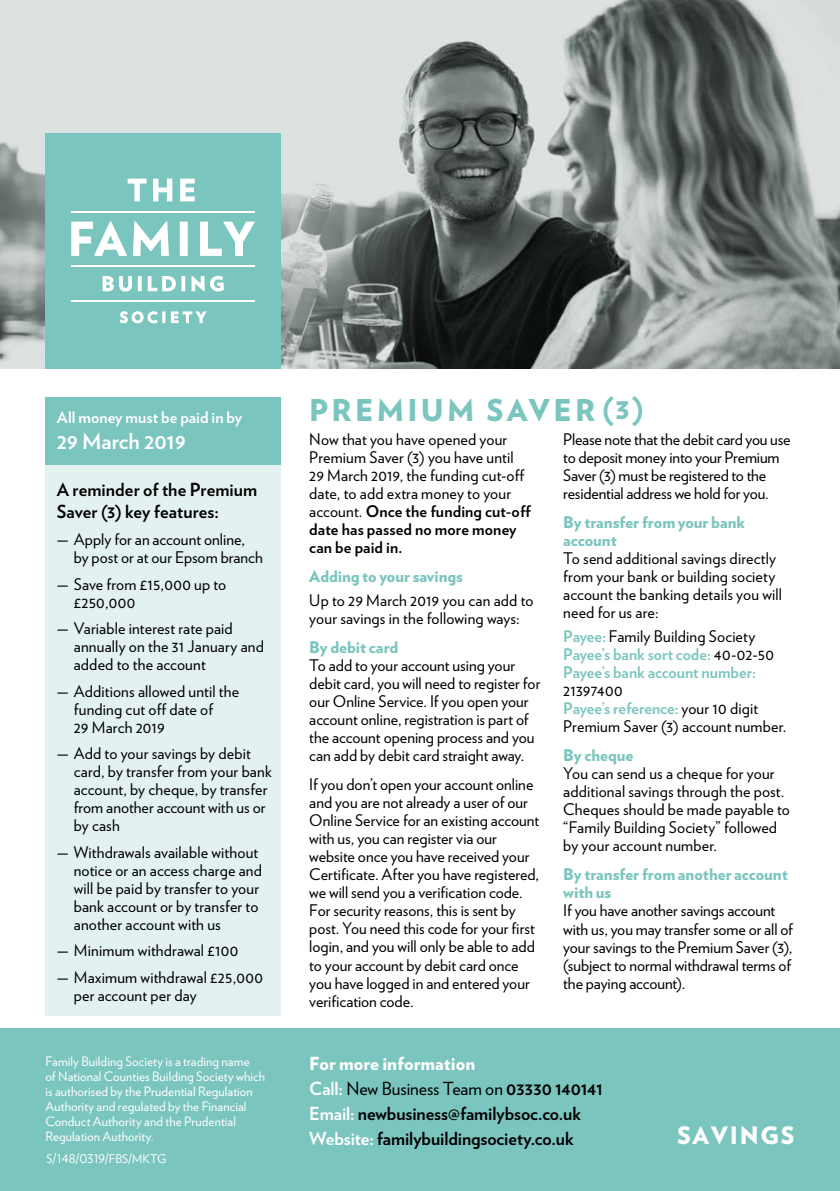
<style>
.page{position:relative;width:840px;height:1191px;background:#fff}
.page>*{position:absolute;margin:0;border:0;box-sizing:border-box;transform-origin:0 0}
.t1{font:900 30px "Verlag";letter-spacing:.11em;color:#7bc5bf}
.t2{font:900 24px "Verlag";letter-spacing:.075em;color:#fff}
.t3{font:700 22px "Verlag";color:#fff}
.t4{font:700 18px/25px "Verlag";letter-spacing:-.005em;color:#000}
.t5{font:16px/18px "Verlag";color:#000}
.t6{font:900 16px/18px "Verlag";color:#7bc5bf}
.t7{font:700 16px/18px "Verlag";color:#7bc5bf}
.t8{font:700 16px "Verlag";color:#fff}
.t9{font:13px/15px "Verlag";letter-spacing:.005em;color:#fff}
.t10{font:12px "Verlag";color:#fff}
.s1{font-weight:700}
.s2{font-weight:400;color:#000}
.s3{font-weight:700;color:#7bc5bf}
.s4{font-weight:900;color:#fff}
.s5{color:#fff}
.s6{font-weight:400}
</style>
<div class="page">
<div style="left:0;top:1028px;width:839px;height:163px;background:#7bc5bf"></div>
<img style="left:0;top:0;width:839px;height:369px">
<div style="left:45px;top:397px;width:236px;height:68px;background:#7bc5bf"></div>
<div style="left:45px;top:465px;width:236px;height:550px;background:#e3f1f0"></div>
<div style="left:45px;top:133px;width:236px;height:236px;background:#7bc5bf"></div>
<svg style="left:71px;top:221px;width:184px;height:35px"></svg>
<svg style="left:102px;top:276px;width:121px;height:15px"></svg>
<svg style="left:119px;top:311px;width:88px;height:12px"></svg>
<hr style="left:71px;top:211px;width:184px;height:1px;background:#fff">
<hr style="left:71px;top:265px;width:184px;height:2px;background:#fff">
<hr style="left:71px;top:301px;width:184px;height:1px;background:#fff">
<svg style="left:127px;top:179px;width:68px;height:22px"></svg>
<hr style="left:839px;top:1028px;width:1px;height:163px;background:#7bc5bf">
<p class="t8" style="left:57px;top:404px;width:187px">All money must be paid in by</p>
<h3 class="t3" style="left:57px;top:423px;width:130px">29 March 2019</h3>
<p class="t4" style="left:57px;top:478px;width:202px;line-height:22px">A reminder of the Premium<br>Saver (3) key features:</p>
<p class="t5" style="left:74px;top:529px;width:190px;text-indent:-17px">— Apply for an account online, by post or at our Epsom branch</p>
<p class="t5" style="left:74px;top:574px;width:154px;text-indent:-17px">— Save from £15,000 up to £250,000</p>
<p class="t5" style="left:74px;top:618px;width:191px;text-indent:-17px">— Variable interest rate paid annually on the 31 January and added to the account</p>
<p class="t5" style="left:74px;top:681px;width:167px;text-indent:-17px">— Additions allowed until the funding cut off date of<br>29 March 2019</p>
<p class="t5" style="left:74px;top:743px;width:199px;text-indent:-17px">— Add to your savings by debit card, by transfer from your bank account, by cheque, by transfer from another account with us or by cash</p>
<p class="t5" style="left:74px;top:842px;width:189px;text-indent:-17px">— Withdrawals available without notice or an access charge and will be paid by transfer to your bank account or by transfer to another account with us</p>
<p class="t5" style="left:57px;top:940px;width:183px">— Minimum withdrawal £100</p>
<p class="t5" style="left:74px;top:967px;width:190px;text-indent:-17px">— Maximum withdrawal £25,000 per account per day</p>
<h1 class="t1" style="left:309px;top:385px;width:336px">PREMIUM SAVER (3)</h1>
<p class="t5" style="left:309px;top:429px;width:223px">Now that you have opened your<br>Premium Saver (3) you have until<br>29 March 2019, the funding cut-off date, to add extra money to your account. <span class="s1">Once the funding cut-off date has passed no more money can be paid in.</span></p>
<p class="t6" style="left:309px;top:566px;width:155px">Adding to your savings</p>
<p class="t5" style="left:309px;top:590px;width:225px">Up to 29 March 2019 you can add to your savings in the following ways:</p>
<p class="t6" style="left:309px;top:637px;width:91px">By debit card</p>
<p class="t5" style="left:309px;top:655px;width:232px">To add to your account using your debit card, you will need to register for our Online Service. If you open your account online, registration is part of the account opening process and you can add by debit card straight away.</p>
<p class="t5" style="left:309px;top:775px;width:231px">If you don’t open your account online and you are not already a user of our Online Service for an existing account with us, you can register via our website once you have received your Certificate. After you have registered, we will send you a verification code.<br>For security reasons, this is sent by post. You need this code for your first login, and you will only be able to add to your account by debit card once you have logged in and entered your verification code.</p>
<p class="t5" style="left:563px;top:429px;width:228px">Please note that the debit card you use to deposit money into your Premium Saver (3) must be registered to the residential address we hold for you.</p>
<p class="t6" style="left:563px;top:512px;width:183px">By transfer from your bank account</p>
<p class="t5" style="left:563px;top:548px;width:220px">To send additional savings directly from your bank or building society account the banking details you will need for us are:</p>
<p class="t7" style="left:563px;top:626px;width:212px">Payee: <span class="s2">Family Building Society<br></span>Payee’s bank sort code: <span class="s2">40-02-50<br></span>Payee’s bank account number:</p>
<p class="t5" style="left:563px;top:680px;width:224px">21397400<br><span class="s3">Payee’s reference:</span> your 10 digit<br>Premium Saver (3) account number.</p>
<p class="t6" style="left:563px;top:745px;width:72px">By cheque</p>
<p class="t5" style="left:563px;top:763px;width:228px">You can send us a cheque for your additional savings through the post.<br>Cheques should be made payable to “Family Building Society” followed by your account number.</p>
<p class="t6" style="left:563px;top:865px;width:226px">By transfer from another account with us</p>
<p class="t5" style="left:563px;top:901px;width:231px">If you have another savings account with us, you may transfer some or all of your savings to the Premium Saver (3), (subject to normal withdrawal terms of the paying account).</p>
<p class="t9" style="left:45px;top:1052px;width:221px">Family Building Society is a trading name<br>of National Counties Building Society which is authorised by the Prudential Regulation Authority and regulated by the Financial Conduct Authority and the Prudential Regulation Authority.</p>
<p class="t4" style="left:309px;top:1049px;width:295px"><span class="s4">For more information<br></span><span class="s5">Call:</span> <span class="s6">New Business Team on</span> 03330 140141<br><span class="s5">Email:</span> newbusiness@familybsoc.co.uk <span class="s5">Website:</span> familybuildingsociety.co.uk</p>
<p class="t10" style="left:47px;top:1149px;width:121px">S/148/0319/FBS/MKTG</p>
<h2 class="t2" style="left:676px;top:1116px;width:119px">SAVINGS</h2>
</div>
